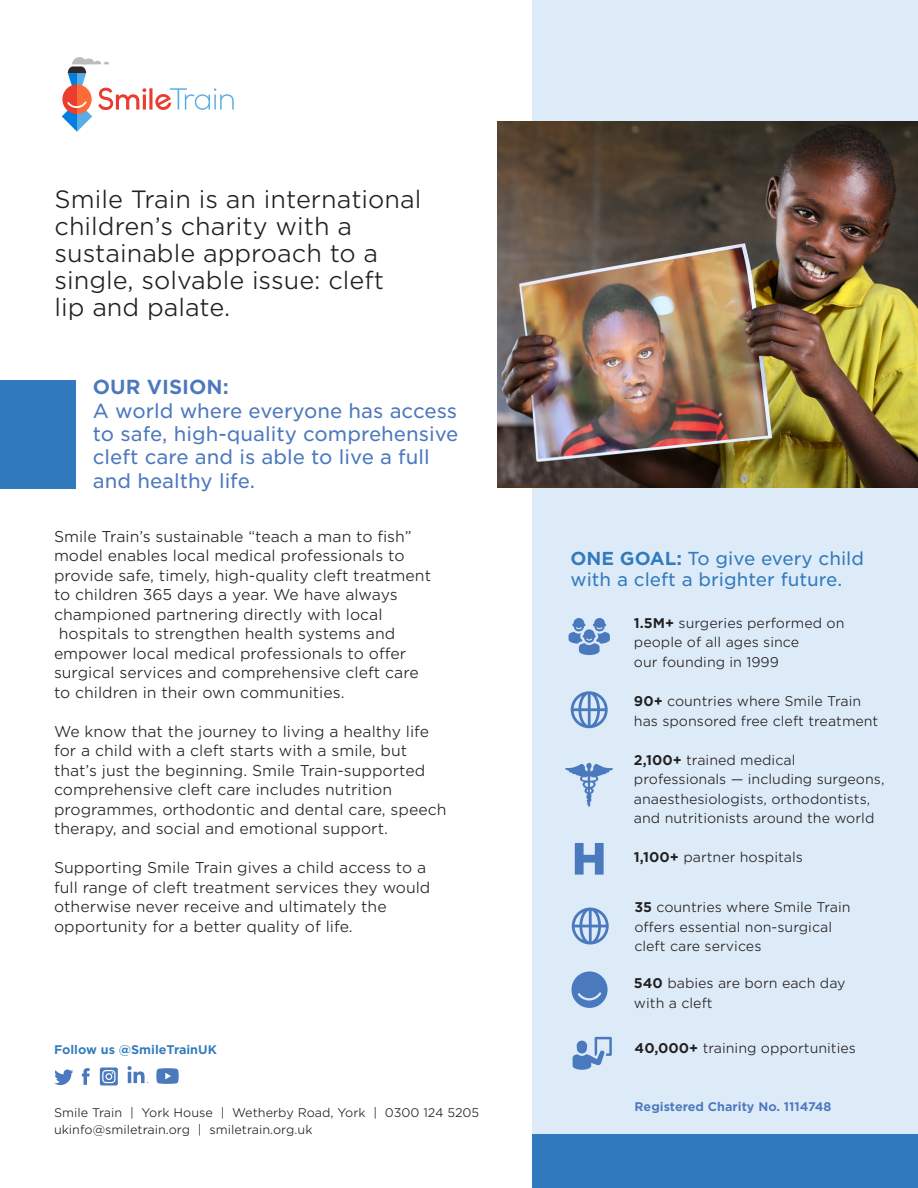
<style>
.page{position:relative;width:918px;height:1188px;background:#fff}
.page>*{position:absolute;margin:0;border:0;box-sizing:border-box;transform-origin:0 0}
.t1{font:300 24px/27px "Gotham S Sm";color:#231f20}
.t2{font:19.5px "Gotham S Sm";color:#4c78bd}
.t3{font:700 19.5px "Gotham S Sm";color:#4c78bd}
.t4{font:18px/21.6px "Gotham S Sm";color:#317abd}
.t5{font:300 15px/19.5px "Gotham S Sm";color:#231f20}
.t6{font:300 13.5px/19.5px "Gotham S Sm";color:#231f20}
.t7{font:300 12px/16.5px "Gotham S Sm";color:#231f20}
.t8{font:700 12px "Gotham S Sm";color:#4c78bd}
.t9{font:700 12px "Gotham S Sm";color:#317abd}
.s1{font-weight:700}
</style>
<div class="page">
<div style="left:532px;top:0;width:386px;height:1188px;background:#ddebf8"></div>
<svg style="left:149px;top:88px;width:4px;height:22px"></svg>
<svg style="left:155px;top:88px;width:79px;height:22px"></svg>
<svg style="left:62px;top:57px;width:84px;height:75px"></svg>
<div style="left:532px;top:1134px;width:386px;height:54px;background:#317abd"></div>
<div style="left:0;top:380px;width:76px;height:109px;background:#317abd"></div>
<img style="left:498px;top:122px;width:420px;height:365px">
<svg style="left:569px;top:618px;width:41px;height:37px"></svg>
<svg style="left:565px;top:763px;width:48px;height:44px"></svg>
<svg style="left:127px;top:1066px;width:21px;height:17px"></svg>
<svg style="left:82px;top:1068px;width:8px;height:17px"></svg>
<svg style="left:100px;top:1068px;width:18px;height:18px"></svg>
<svg style="left:54px;top:1069px;width:19px;height:16px"></svg>
<svg style="left:156px;top:1068px;width:23px;height:16px"></svg>
<svg style="left:575px;top:843px;width:29px;height:32px"></svg>
<svg style="left:571px;top:971px;width:37px;height:37px"></svg>
<svg style="left:573px;top:1037px;width:39px;height:33px"></svg>
<svg style="left:572px;top:908px;width:37px;height:37px"></svg>
<svg style="left:571px;top:691px;width:37px;height:37px"></svg>
<p class="t1" style="left:55px;top:185px;width:368px">Smile Train is an international children’s charity with a sustainable approach to a single, solvable issue: cleft</p>
<p class="t1" style="left:55px;top:293px;width:177px">lip and palate.</p>
<p class="t3" style="left:93px;top:374px;width:137px">OUR VISION:</p>
<p class="t2" style="left:93px;top:397px;width:366px">A world where everyone has access</p>
<p class="t2" style="left:93px;top:421px;width:367px">to safe, high-quality comprehensive</p>
<p class="t2" style="left:93px;top:444px;width:339px">cleft care and is able to live a full</p>
<p class="t2" style="left:93px;top:468px;width:164px">and healthy life.</p>
<p class="t5" style="left:54px;top:526px;width:359px">Smile Train’s sustainable “teach a man to fish”</p>
<p class="t5" style="left:54px;top:546px;width:352px">model enables local medical professionals to</p>
<p class="t5" style="left:54px;top:565px;width:379px">provide safe, timely, high-quality cleft treatment</p>
<p class="t5" style="left:54px;top:585px;width:345px">to children 365 days a year. We have always championed partnering directly with local</p>
<p class="t5" style="left:54px;top:624px;width:366px;text-indent:5px">hospitals to strengthen health systems and empower local medical professionals to offer surgical services and comprehensive cleft care</p>
<p class="t5" style="left:54px;top:682px;width:292px">to children in their own communities.</p>
<p class="t5" style="left:54px;top:721px;width:377px">We know that the journey to living a healthy life</p>
<p class="t5" style="left:54px;top:741px;width:355px">for a child with a cleft starts with a smile, but</p>
<p class="t5" style="left:54px;top:760px;width:394px">that’s just the beginning. Smile Train-supported comprehensive cleft care includes nutrition programmes, orthodontic and dental care, speech therapy, and social and emotional support.</p>
<p class="t5" style="left:54px;top:858px;width:374px">Supporting Smile Train gives a child access to a</p>
<p class="t5" style="left:54px;top:877px;width:378px">full range of cleft treatment services they would otherwise never receive and ultimately the opportunity for a better quality of life.</p>
<p class="t9" style="left:54px;top:1042px;width:164px">Follow us @SmileTrainUK</p>
<p class="t7" style="left:54px;top:1105px;width:427px">Smile Train | York House | Wetherby Road, York | 0300 124 5205 ukinfo@smiletrain.org | smiletrain.org.uk</p>
<p class="t4" style="left:570px;top:547px;width:295px"><span class="s1">ONE GOAL:</span> To give every child with a cleft a brighter future.</p>
<p class="t6" style="left:634px;top:613px;width:212px"><span class="s1">1.5M+</span> surgeries performed on people of all ages since</p>
<p class="t6" style="left:634px;top:652px;width:147px">our founding in 1999</p>
<p class="t6" style="left:634px;top:691px;width:229px"><span class="s1">90+</span> countries where Smile Train</p>
<p class="t6" style="left:634px;top:710px;width:246px">has sponsored free cleft treatment</p>
<p class="t6" style="left:634px;top:750px;width:252px"><span class="s1">2,100+</span> trained medical professionals — including surgeons, anaesthesiologists, orthodontists,</p>
<p class="t6" style="left:634px;top:808px;width:242px">and nutritionists around the world</p>
<p class="t6" style="left:634px;top:847px;width:171px"><span class="s1">1,100+</span> partner hospitals</p>
<p class="t6" style="left:634px;top:897px;width:218px"><span class="s1">35</span> countries where Smile Train</p>
<p class="t6" style="left:634px;top:917px;width:199px">offers essential non-surgical</p>
<p class="t6" style="left:634px;top:936px;width:129px">cleft care services</p>
<p class="t6" style="left:634px;top:973px;width:213px"><span class="s1">540</span> babies are born each day with a cleft</p>
<p class="t6" style="left:635px;top:1038px;width:223px"><span class="s1">40,000+</span> training opportunities</p>
<p class="t8" style="left:635px;top:1099px;width:198px">Registered Charity No. 1114748</p>
</div>
